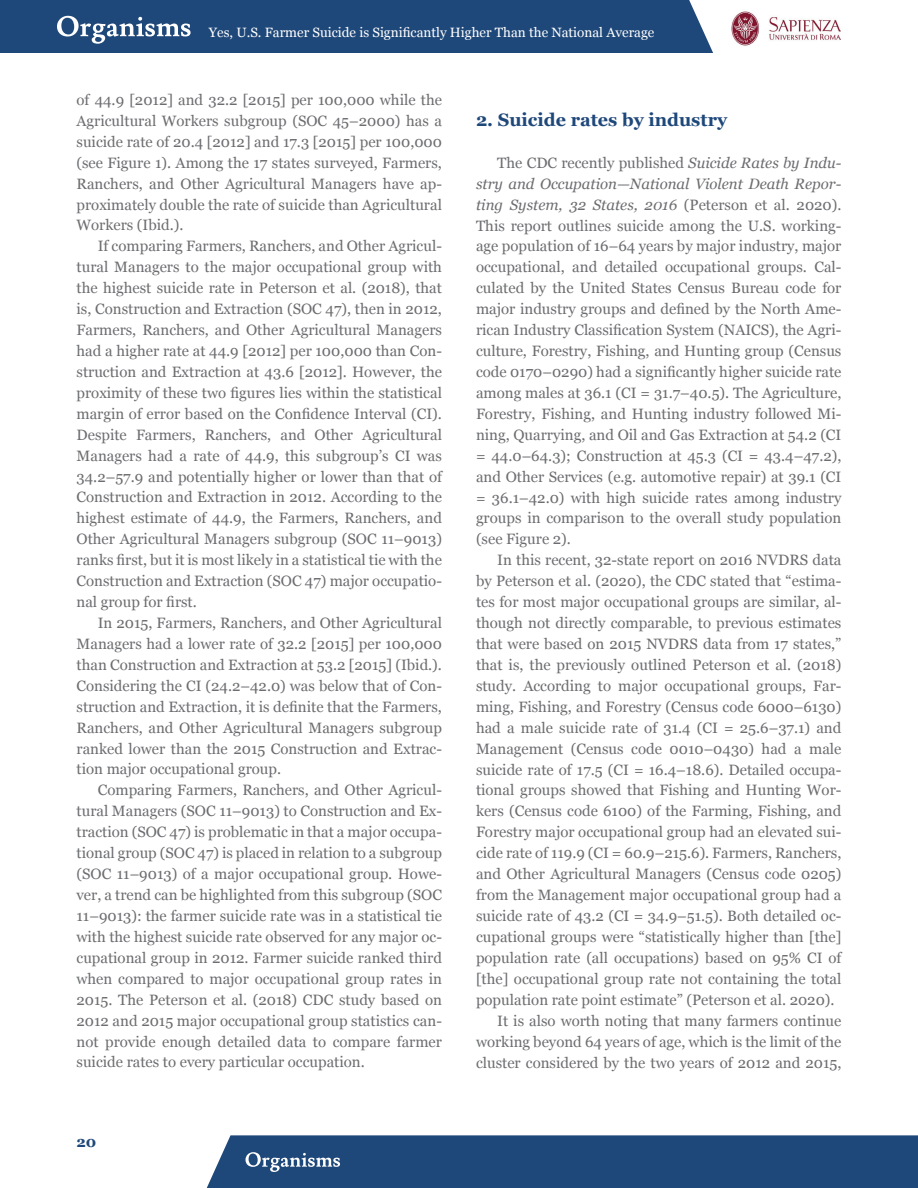
<style>
.page{position:relative;width:918px;height:1188px;background:#fff}
.page>*{position:absolute;margin:0;border:0;box-sizing:border-box;transform-origin:0 0}
.t1{font:700 18px "Georgia";color:#1f487a}
.t2{font:15px/21px "Georgia";color:#6c6d70;text-align:justify}
.t3{font:700 15px "Georgia";color:#1f487a}
.t4{font:13.5px "Georgia";color:#fff}
.s1{font-style:italic}
</style>
<div class="page">
<img style="left:731px;top:11px;width:110px;height:35px">
<div style="left:0;top:0;width:713px;height:53px;background:#1f487a"></div>
<div style="left:207px;top:1135px;width:711px;height:53px;background:#1f487a"></div>
<p class="t4" style="left:209px;top:22px;width:447px">Yes, U.S. Farmer Suicide is Significantly Higher Than the National Average</p>
<p class="t2" style="left:77px;top:89px;width:367px">of 44.9 [2012] and 32.2 [2015] per 100,000 while the Agricultural Workers subgroup (SOC 45–2000) has a suicide rate of 20.4 [2012] and 17.3 [2015] per 100,000 (see Figure 1). Among the 17 states surveyed, Farmers, Ranchers, and Other Agricultural Managers have ap&shy;proximately double the rate of suicide than Agricultural Workers (Ibid.).</p>
<p class="t2" style="left:77px;top:235px;width:367px;text-indent:21px">If comparing Farmers, Ranchers, and Other Agricul&shy;tural Managers to the major occupational group with the highest suicide rate in Peterson et al. (2018), that is, Construction and Extraction (SOC 47), then in 2012, Farmers, Ranchers, and Other Agricultural Managers had a higher rate at 44.9 [2012] per 100,000 than Con&shy;struction and Extraction at 43.6 [2012]. However, the proximity of these two figures lies within the statistical margin of error based on the Confidence Interval (CI).<br>Despite Farmers, Ranchers, and Other Agricultural Managers had a rate of 44.9, this subgroup’s CI was 34.2–57.9 and potentially higher or lower than that of Construction and Extraction in 2012. According to the highest estimate of 44.9, the Farmers, Ranchers, and Other Agricultural Managers subgroup (SOC 11–9013) ranks first, but it is most likely in a statistical tie with the Construction and Extraction (SOC 47) major occupatio&shy;nal group for first.</p>
<p class="t2" style="left:77px;top:612px;width:367px;text-indent:21px">In 2015, Farmers, Ranchers, and Other Agricultural Managers had a lower rate of 32.2 [2015] per 100,000 than Construction and Extraction at 53.2 [2015] (Ibid.).<br>Considering the CI (24.2–42.0) was below that of Con&shy;struction and Extraction, it is definite that the Farmers, Ranchers, and Other Agricultural Managers subgroup ranked lower than the 2015 Construction and Extrac&shy;tion major occupational group.</p>
<p class="t2" style="left:77px;top:779px;width:367px;text-indent:21px">Comparing Farmers, Ranchers, and Other Agricul&shy;tural Managers (SOC 11–9013) to Construction and Ex&shy;traction (SOC 47) is problematic in that a major occupa&shy;tional group (SOC 47) is placed in relation to a subgroup (SOC 11–9013) of a major occupational group. Howe&shy;ver, a trend can be highlighted from this subgroup (SOC 11–9013): the farmer suicide rate was in a statistical tie with the highest suicide rate observed for any major oc&shy;cupational group in 2012. Farmer suicide ranked third when compared to major occupational group rates in 2015. The Peterson et al. (2018) CDC study based on 2012 and 2015 major occupational group statistics can&shy;not provide enough detailed data to compare farmer suicide rates to every particular occupation.</p>
<p class="t3" style="left:77px;top:1130px;width:21px">20</p>
<p class="t1" style="left:476px;top:106px;width:253px">2. Suicide rates by industry</p>
<p class="t2" style="left:476px;top:151px;width:367px;text-indent:21px">The CDC recently published <span class="s1">Suicide Rates by Indu&shy;stry and Occupation—National Violent Death Repor&shy;ting System, 32 States, 2016</span> (Peterson et al. 2020).<br>This report outlines suicide among the U.S. working&shy;age population of 16–64 years by major industry, major occupational, and detailed occupational groups. Cal&shy;culated by the United States Census Bureau code for major industry groups and defined by the North Ame&shy;rican Industry Classification System (NAICS), the Agri&shy;culture, Forestry, Fishing, and Hunting group (Census code 0170–0290) had a significantly higher suicide rate among males at 36.1 (CI = 31.7–40.5). The Agriculture, Forestry, Fishing, and Hunting industry followed Mi&shy;ning, Quarrying, and Oil and Gas Extraction at 54.2 (CI = 44.0–64.3); Construction at 45.3 (CI = 43.4–47.2), and Other Services (e.g. automotive repair) at 39.1 (CI = 36.1–42.0) with high suicide rates among industry groups in comparison to the overall study population (see Figure 2).</p>
<p class="t2" style="left:497px;top:549px;width:346px">In this recent, 32-state report on 2016 NVDRS data</p>
<p class="t2" style="left:476px;top:570px;width:367px">by Peterson et al. (2020), the CDC stated that “estima-</p>
<p class="t2" style="left:476px;top:591px;width:367px">tes for most major occupational groups are similar, al-</p>
<p class="t2" style="left:476px;top:612px;width:367px">though not directly comparable, to previous estimates</p>
<p class="t2" style="left:476px;top:633px;width:367px">that were based on 2015 NVDRS data from 17 states,”</p>
<p class="t2" style="left:476px;top:654px;width:367px">that is, the previously outlined Peterson et al. (2018)</p>
<p class="t2" style="left:476px;top:675px;width:367px">study. According to major occupational groups, Far-</p>
<p class="t2" style="left:476px;top:695px;width:367px">ming, Fishing, and Forestry (Census code 6000–6130)</p>
<p class="t2" style="left:476px;top:716px;width:367px">had a male suicide rate of 31.4 (CI = 25.6–37.1) and</p>
<p class="t2" style="left:476px;top:737px;width:367px">Management (Census code 0010–0430) had a male</p>
<p class="t2" style="left:476px;top:758px;width:367px">suicide rate of 17.5 (CI = 16.4–18.6). Detailed occupa-</p>
<p class="t2" style="left:476px;top:779px;width:367px">tional groups showed that Fishing and Hunting Wor-</p>
<p class="t2" style="left:476px;top:800px;width:367px">kers (Census code 6100) of the Farming, Fishing, and</p>
<p class="t2" style="left:476px;top:821px;width:367px">Forestry major occupational group had an elevated sui-</p>
<p class="t2" style="left:476px;top:842px;width:367px">cide rate of 119.9 (CI = 60.9–215.6). Farmers, Ranchers,</p>
<p class="t2" style="left:476px;top:863px;width:367px">and Other Agricultural Managers (Census code 0205)</p>
<p class="t2" style="left:476px;top:884px;width:367px">from the Management major occupational group had a</p>
<p class="t2" style="left:476px;top:905px;width:367px">suicide rate of 43.2 (CI = 34.9–51.5). Both detailed oc-</p>
<p class="t2" style="left:476px;top:926px;width:367px">cupational groups were “statistically higher than [the]</p>
<p class="t2" style="left:476px;top:947px;width:367px">population rate (all occupations) based on 95% CI of</p>
<p class="t2" style="left:476px;top:968px;width:367px">[the] occupational group rate not containing the total</p>
<p class="t2" style="left:476px;top:988px;width:360px">population rate point estimate” (Peterson et al. 2020).</p>
<p class="t2" style="left:497px;top:1009px;width:346px">It is also worth noting that many farmers continue</p>
<p class="t2" style="left:476px;top:1030px;width:367px">working beyond 64 years of age, which is the limit of the</p>
<p class="t2" style="left:476px;top:1051px;width:367px">cluster considered by the two years of 2012 and 2015,</p>
</div>
